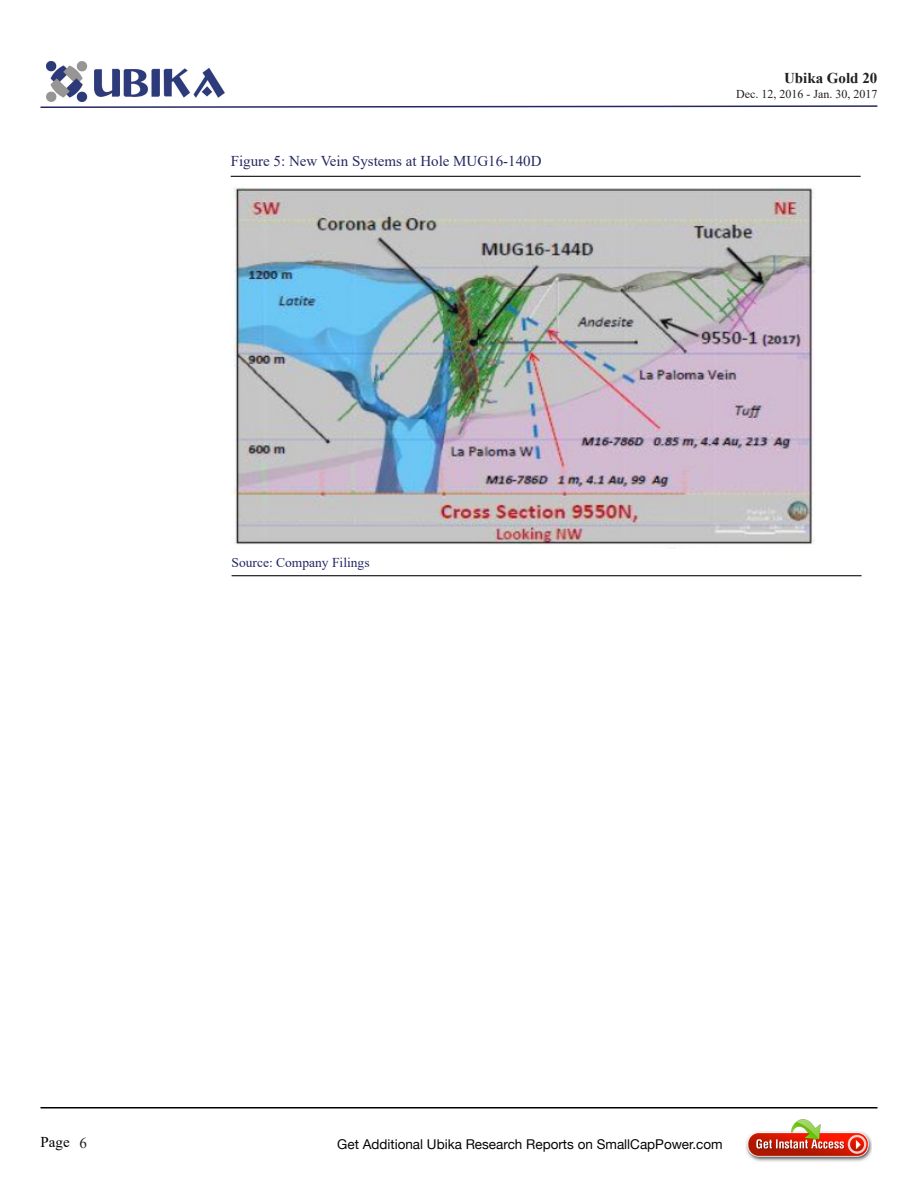
<style>
.page{position:relative;width:918px;height:1188px;background:#fff}
.page>*{position:absolute;margin:0;border:0;box-sizing:border-box;transform-origin:0 0}
.Body_text{font:15px "Times New Roman";color:#242860}
.t1{font:700 15px "Times New Roman";color:#231f20}
.t2{font:15px "Times New Roman";color:#000}
.t3{font:13.5px "Helvetica Neue";color:#040503}
.Body_text-2{font:13.5px "Times New Roman";color:#242860}
.t4{font:12px "Times New Roman";color:#231f20}
.s1{color:#231f20}
</style>
<div class="page">
<img style="left:47px;top:61px;width:178px;height:41px">
<svg style="left:40px;top:105px;width:838px;height:3px"></svg>
<hr style="left:40px;top:1107px;width:838px;height:1px;background:#000">
<img style="left:746px;top:1120px;width:126px;height:42px">
<hr style="left:231px;top:176px;width:630px;height:1px;background:#000">
<hr style="left:232px;top:575px;width:630px;height:1px;background:#000">
<img style="left:233px;top:187px;width:582px;height:359px">
<p class="Body_text" style="left:231px;top:150px;width:312px">Figure 5: New Vein Systems at Hole MUG16-140D</p>
<p class="Body_text-2" style="left:232px;top:553px;width:140px">Source: Company Filings</p>
<p class="t1" style="left:784px;top:68px;width:95px">Ubika Gold 20</p>
<p class="t4" style="left:736px;top:85px;width:143px">Dec. 12, 2016 - Jan. 30, 2017</p>
<p class="t2" style="left:40px;top:1132px;width:48px">Page <span class="s1">6</span></p>
<p class="t3" style="left:337px;top:1136px;width:387px">Get Additional Ubika Research Reports on SmallCapPower.com</p>
</div>
